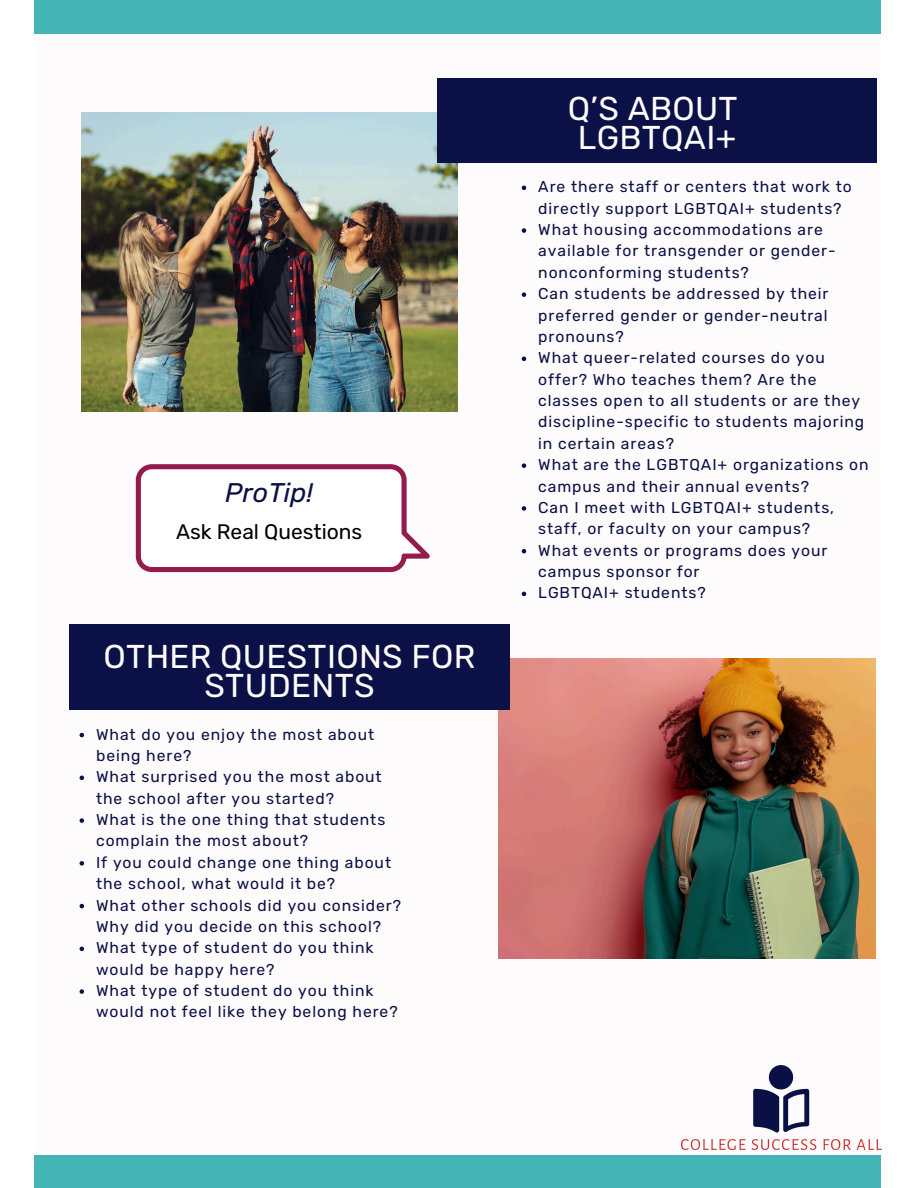
<style>
.page{position:relative;width:918px;height:1188px;background:#fff}
.page>*{position:absolute;margin:0;border:0;box-sizing:border-box;transform-origin:0 0}
.t1{font:33px/29.2px "Rubik";letter-spacing:.01em;color:#fdfbfb;text-align:center}
.t2{font:italic 27px "Rubik";color:#0b1147}
.t3{font:21px "Rubik";color:#000}
.t4{font:15.6px/21.3px "Rubik";letter-spacing:.06em;color:#0b1147}
</style>
<div class="page">
<div style="left:35px;top:11px;width:846px;height:1166px;background:#fdfbfb"></div>
<div style="left:35px;top:1155px;width:846px;height:33px;background:#44b4b5"></div>
<div style="left:35px;top:0;width:846px;height:34px;background:#44b4b5"></div>
<img style="left:81px;top:112px;width:377px;height:299px">
<img style="left:498px;top:659px;width:377px;height:299px">
<div style="left:69px;top:625px;width:440px;height:84px;background:#0b1147"></div>
<img style="left:681px;top:1065px;width:200px;height:85px">
<svg style="left:80px;top:733px;width:4px;height:4px"></svg>
<svg style="left:80px;top:776px;width:4px;height:4px"></svg>
<svg style="left:80px;top:818px;width:4px;height:5px"></svg>
<svg style="left:80px;top:861px;width:4px;height:5px"></svg>
<svg style="left:80px;top:904px;width:4px;height:4px"></svg>
<svg style="left:80px;top:947px;width:4px;height:4px"></svg>
<svg style="left:80px;top:989px;width:4px;height:5px"></svg>
<div style="left:437px;top:78px;width:440px;height:85px;background:#0b1147"></div>
<svg style="left:522px;top:186px;width:4px;height:4px"></svg>
<svg style="left:522px;top:228px;width:4px;height:5px"></svg>
<svg style="left:522px;top:292px;width:4px;height:5px"></svg>
<svg style="left:522px;top:357px;width:4px;height:4px"></svg>
<svg style="left:522px;top:463px;width:4px;height:5px"></svg>
<svg style="left:522px;top:506px;width:4px;height:5px"></svg>
<svg style="left:522px;top:549px;width:4px;height:4px"></svg>
<svg style="left:522px;top:592px;width:4px;height:4px"></svg>
<svg style="left:136px;top:464px;width:294px;height:108px"></svg>
<p class="t2" style="left:225px;top:477px;width:89px">ProTip!</p>
<p class="t3" style="left:176px;top:519px;width:188px">Ask Real Questions</p>
<p class="t1" style="left:104px;top:642px;width:373px">OTHER QUESTIONS FOR<br>STUDENTS</p>
<p class="t4" style="left:96px;top:724px;width:280px">What do you enjoy the most about being here?</p>
<h1 class="t4" style="left:96px;top:766px;width:287px">What surprised you the most about the school after you started?</h1>
<p class="t4" style="left:96px;top:809px;width:291px">What is the one thing that students complain the most about?</p>
<p class="t4" style="left:96px;top:852px;width:297px">If you could change one thing about the school, what would it be?</p>
<p class="t4" style="left:96px;top:895px;width:307px">What other schools did you consider?<br>Why did you decide on this school?</p>
<p class="t4" style="left:96px;top:937px;width:279px">What type of student do you think would be happy here?</p>
<p class="t4" style="left:96px;top:980px;width:303px">What type of student do you think would not feel like they belong here?</p>
<p class="t1" style="left:568px;top:94px;width:171px;text-align:left">Q’S ABOUT<br>LGBTQAI+</p>
<p class="t4" style="left:538px;top:176px;width:315px">Are there staff or centers that work to directly support LGBTQAI+ students?</p>
<p class="t4" style="left:538px;top:219px;width:299px">What housing accommodations are available for transgender or gender&shy;nonconforming students?</p>
<p class="t4" style="left:538px;top:283px;width:292px;text-align:justify">Can students be addressed by their preferred gender or gender-neutral pronouns?</p>
<p class="t4" style="left:538px;top:347px;width:327px">What queer-related courses do you offer? Who teaches them? Are the classes open to all students or are they discipline-specific to students majoring in certain areas?</p>
<h2 class="t4" style="left:538px;top:454px;width:332px">What are the LGBTQAI+ organizations on campus and their annual events?</h2>
<h3 class="t4" style="left:538px;top:497px;width:297px">Can I meet with LGBTQAI+ students, staff, or faculty on your campus?</h3>
<p class="t4" style="left:538px;top:540px;width:291px">What events or programs does your campus sponsor for</p>
<h1 class="t4" style="left:538px;top:582px;width:169px">LGBTQAI+ students?</h1>
</div>
